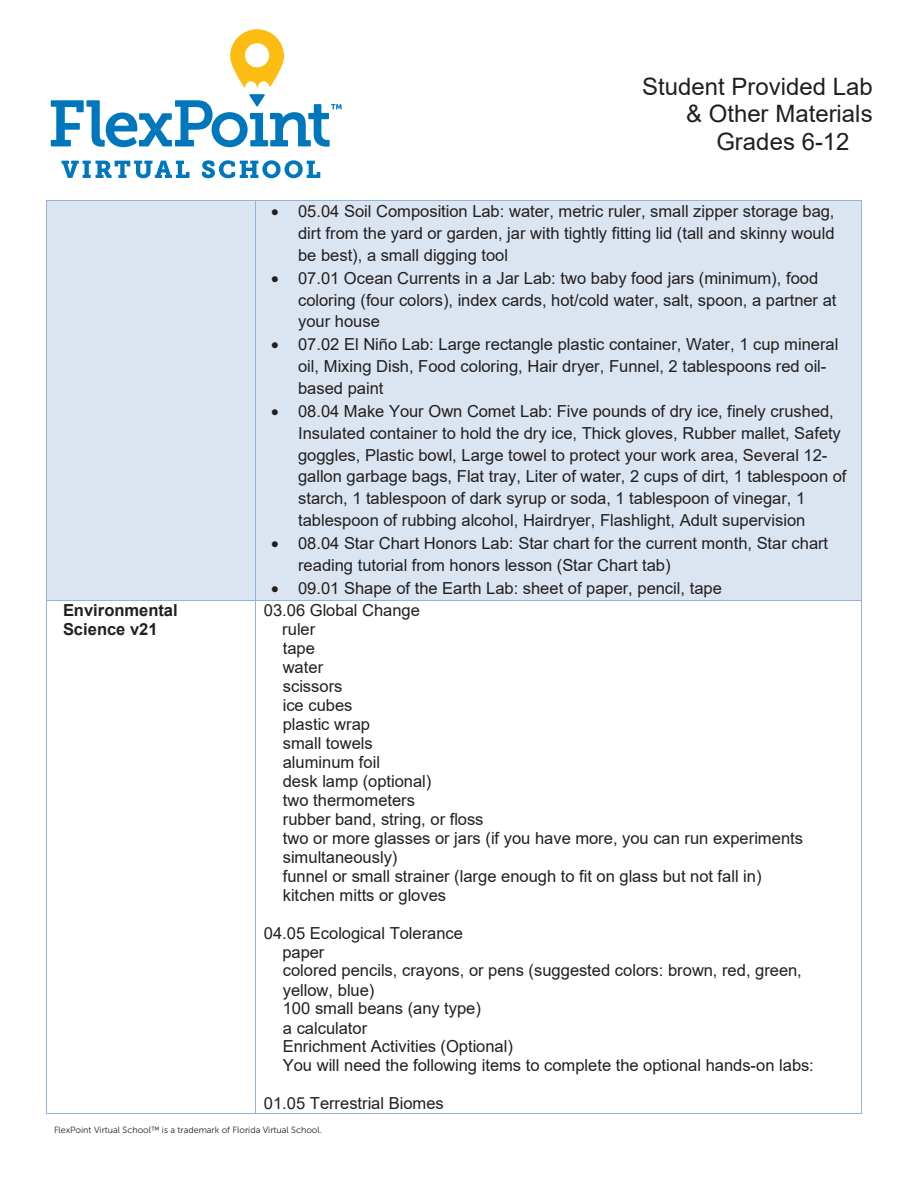
<style>
.page{position:relative;width:918px;height:1188px;background:#fff}
.page>*{position:absolute;margin:0;border:0;box-sizing:border-box;transform-origin:0 0}
.t1{font:24px "Arial";color:#231f20}
.t2{font:16.5px/18.9px "Arial";color:#231f20}
.t3{font:700 16.5px/18.9px "Arial";color:#231f20}
.t4{font:9px "Museo Sans 300";color:#231f20}
</style>
<div class="page">
<div style="left:47px;top:201px;width:208px;height:399px;background:#dbe5f1"></div>
<div style="left:256px;top:201px;width:605px;height:399px;background:#dbe5f1"></div>
<hr style="left:47px;top:200px;width:208px;height:1px;background:#95b3d7">
<hr style="left:256px;top:200px;width:605px;height:1px;background:#95b3d7">
<hr style="left:46px;top:200px;width:1px;height:400px;background:#95b3d7">
<hr style="left:255px;top:200px;width:1px;height:400px;background:#95b3d7">
<hr style="left:861px;top:200px;width:1px;height:400px;background:#95b3d7">
<hr style="left:47px;top:600px;width:208px;height:1px;background:#95b3d7">
<hr style="left:256px;top:600px;width:605px;height:1px;background:#95b3d7">
<hr style="left:46px;top:601px;width:1px;height:512px;background:#95b3d7">
<hr style="left:47px;top:1113px;width:208px;height:1px;background:#95b3d7">
<hr style="left:255px;top:601px;width:1px;height:512px;background:#95b3d7">
<hr style="left:256px;top:1113px;width:605px;height:1px;background:#95b3d7">
<hr style="left:861px;top:601px;width:1px;height:512px;background:#95b3d7">
<svg style="left:230px;top:29px;width:54px;height:59px"></svg>
<svg style="left:51px;top:94px;width:291px;height:53px"></svg>
<svg style="left:61px;top:161px;width:129px;height:17px"></svg>
<svg style="left:202px;top:160px;width:118px;height:18px"></svg>
<p class="t1" style="left:642px;top:70px;width:232px">Student Provided Lab</p>
<p class="t1" style="left:686px;top:97px;width:188px">&amp; Other Materials</p>
<p class="t1" style="left:716px;top:125px;width:135px">Grades 6-12</p>
<p class="t2" style="left:298px;top:200px;width:538px;line-height:21.8px;text-align:justify;text-indent:-27px">• 05.04 Soil Composition Lab: water, metric ruler, small zipper storage bag, dirt from the yard or garden, jar with tightly fitting lid (tall and skinny would be best), a small digging tool</p>
<p class="t2" style="left:298px;top:267px;width:540px;line-height:21.9px;text-indent:-27px">• 07.01 Ocean Currents in a Jar Lab: two baby food jars (minimum), food coloring (four colors), index cards, hot/cold water, salt, spoon, a partner at your house</p>
<p class="t2" style="left:298px;top:333px;width:542px;line-height:21.9px;text-indent:-27px">• 07.02 El Niño Lab: Large rectangle plastic container, Water, 1 cup mineral oil, Mixing Dish, Food coloring, Hair dryer, Funnel, 2 tablespoons red oil&shy;based paint</p>
<p class="t2" style="left:298px;top:400px;width:550px;line-height:21.8px;text-indent:-27px">• 08.04 Make Your Own Comet Lab: Five pounds of dry ice, finely crushed, Insulated container to hold the dry ice, Thick gloves, Rubber mallet, Safety goggles, Plastic bowl, Large towel to protect your work area, Several 12- gallon garbage bags, Flat tray, Liter of water, 2 cups of dirt, 1 tablespoon of starch, 1 tablespoon of dark syrup or soda, 1 tablespoon of vinegar, 1 tablespoon of rubbing alcohol, Hairdryer, Flashlight, Adult supervision</p>
<p class="t2" style="left:298px;top:532px;width:532px;line-height:21.8px;text-indent:-27px">• 08.04 Star Chart Honors Lab: Star chart for the current month, Star chart reading tutorial from honors lesson (Star Chart tab)</p>
<p class="t2" style="left:271px;top:578px;width:452px">• 09.01 Shape of the Earth Lab: sheet of paper, pencil, tape</p>
<p class="t3" style="left:63px;top:601px;width:116px">Environmental<br>Science v21</p>
<p class="t2" style="left:282px;top:601px;width:522px;text-indent:-18px">03.06 Global Change<br>ruler<br>tape<br>water<br>scissors<br>ice cubes<br>plastic wrap<br>small towels<br>aluminum foil<br>desk lamp (optional)<br>two thermometers<br>rubber band, string, or floss<br>two or more glasses or jars (if you have more, you can run experiments simultaneously)<br>funnel or small strainer (large enough to fit on glass but not fall in) kitchen mitts or gloves</p>
<p class="t2" style="left:282px;top:923px;width:533px;text-indent:-19px">04.05 Ecological Tolerance<br>paper<br>colored pencils, crayons, or pens (suggested colors: brown, red, green, yellow, blue)<br>100 small beans (any type)<br>a calculator<br>Enrichment Activities (Optional)<br>You will need the following items to complete the optional hands-on labs:</p>
<p class="t2" style="left:264px;top:1094px;width:181px">01.05 Terrestrial Biomes</p>
<p class="t4" style="left:54px;top:1125px;width:270px">FlexPoint Virtual School™ is a trademark of Florida Virtual School.</p>
</div>
